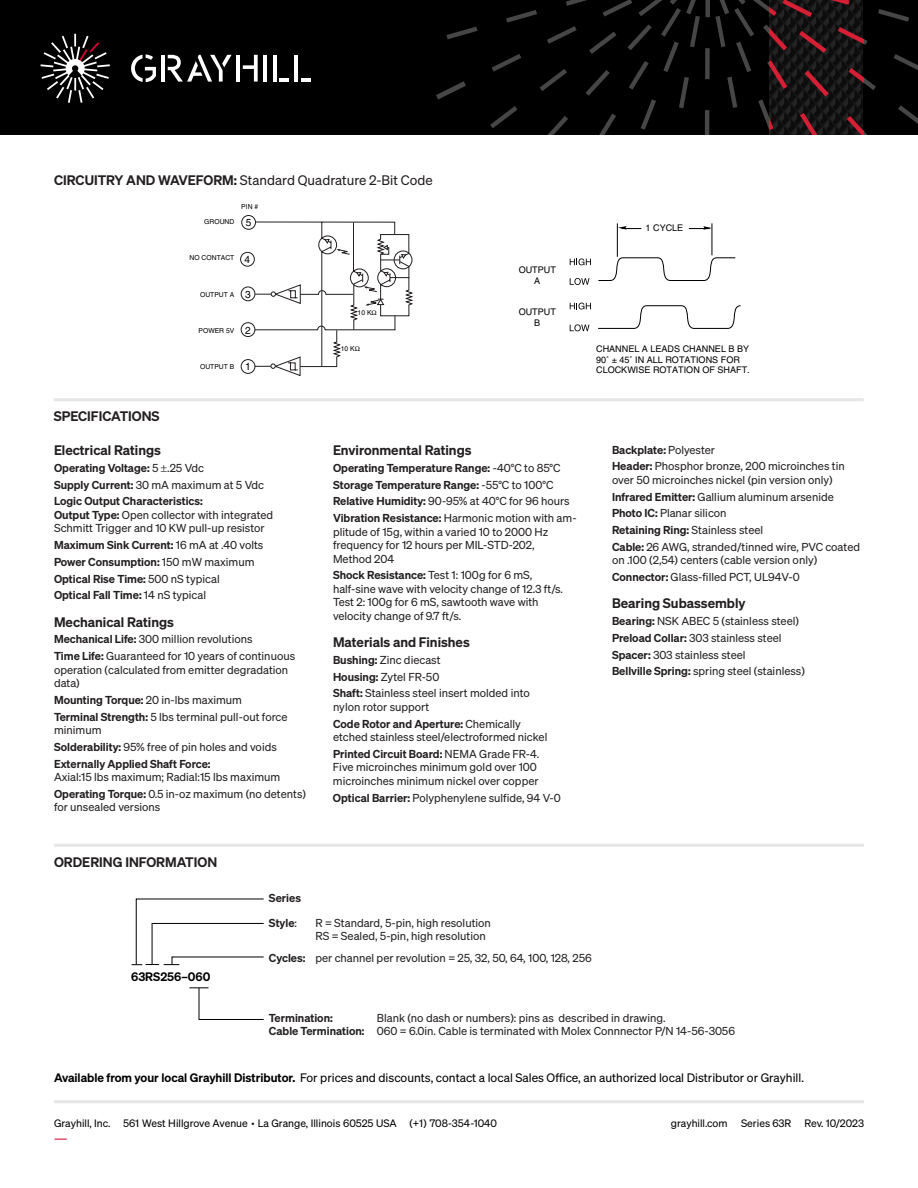
<style>
.page{position:relative;width:918px;height:1188px;background:#fff}
.page>*{position:absolute;margin:0;border:0;box-sizing:border-box;transform-origin:0 0}
.t1{font:600 13.5px "Sohne";color:#231f20}
.t2{font:13.5px "Sohne Buch";color:#231f20}
.t3{font:13.5px "Sohne Buch";color:#d50032}
.t4{font:12px "Sohne Buch";color:#000}
.t5{font:600 12px "Sohne";color:#000}
.t6{font:11.25px/13.5px "Sohne Buch";color:#231f20}
.t7{font:600 11.25px "Sohne";color:#231f20}
.t8{font:10.5px "Sohne Buch";color:#000}
.t9{font:10.2px "Helvetica";color:#000}
.t10{font:9.15px/10.6px "Helvetica";color:#000;text-align:center}
.t11{font:6.75px "Helvetica";color:#000}
.s1{font-family:"Sohne";font-weight:600}
.s2{font-family:"Sohne Buch";font-weight:400}
.s3{font-size:7.5px}
</style>
<div class="page">
<hr style="left:54px;top:1100px;width:810px;height:3px;background:#e6e6e6">
<div style="left:0;top:0;width:918px;height:135px;background:#000"></div>
<svg style="left:447px;top:27px;width:31px;height:12px"></svg>
<svg style="left:436px;top:81px;width:30px;height:19px"></svg>
<svg style="left:490px;top:0;width:428px;height:135px"></svg>
<svg style="left:131px;top:54px;width:25px;height:28px"></svg>
<svg style="left:243px;top:55px;width:15px;height:27px"></svg>
<svg style="left:301px;top:78px;width:9px;height:4px"></svg>
<hr style="left:273px;top:55px;width:4px;height:27px;background:#fff">
<hr style="left:263px;top:55px;width:4px;height:27px;background:#fff">
<hr style="left:236px;top:55px;width:4px;height:27px;background:#fff">
<hr style="left:161px;top:55px;width:4px;height:27px;background:#fff">
<hr style="left:294px;top:55px;width:4px;height:27px;background:#fff">
<hr style="left:279px;top:78px;width:10px;height:4px;background:#fff">
<svg style="left:168px;top:55px;width:64px;height:27px"></svg>
<svg style="left:41px;top:34px;width:69px;height:69px"></svg>
<svg style="left:598px;top:257px;width:143px;height:72px"></svg>
<hr style="left:617px;top:223px;width:1px;height:34px;background:#000">
<hr style="left:712px;top:223px;width:1px;height:32px;background:#000">
<svg style="left:570px;top:258px;width:21px;height:7px"></svg>
<svg style="left:570px;top:278px;width:20px;height:7px"></svg>
<svg style="left:570px;top:303px;width:21px;height:6px"></svg>
<svg style="left:570px;top:324px;width:20px;height:7px"></svg>
<svg style="left:618px;top:226px;width:23px;height:4px"></svg>
<svg style="left:689px;top:226px;width:23px;height:4px"></svg>
<div style="left:241px;top:215px;width:15px;height:15px;border:1px solid #231f20;border-radius:50%"></div>
<div style="left:240px;top:252px;width:15px;height:14px;border:1px solid #231f20;border-radius:50%"></div>
<hr style="left:54px;top:398px;width:810px;height:3px;background:#e6e6e6">
<hr style="left:54px;top:844px;width:810px;height:3px;background:#e6e6e6">
<svg style="left:189px;top:987px;width:75px;height:33px"></svg>
<svg style="left:132px;top:898px;width:132px;height:67px"></svg>
<svg style="left:241px;top:221px;width:173px;height:155px"></svg>
<p class="t2" style="left:54px;top:172px;width:380px"><span class="s1">CIRCUITRY AND WAVEFORM:</span> Standard Quadrature 2-Bit Code</p>
<p class="t11" style="left:241px;top:202px;width:18px">PIN #</p>
<p class="t1" style="left:54px;top:408px;width:107px">SPECIFICATIONS</p>
<p class="t11" style="left:204px;top:218px;width:32px">GROUND</p>
<p class="t11" style="left:190px;top:254px;width:46px">NO CONTACT</p>
<p class="t11" style="left:200px;top:290px;width:36px">OUTPUT A</p>
<p class="t11" style="left:199px;top:327px;width:37px">POWER 5V</p>
<p class="t11" style="left:200px;top:363px;width:36px">OUTPUT B</p>
<p class="t9" style="left:246px;top:217px;width:7px">5</p>
<p class="t9" style="left:245px;top:254px;width:7px">4</p>
<p class="t9" style="left:245px;top:288px;width:7px">3</p>
<p class="t9" style="left:245px;top:324px;width:7px">2</p>
<p class="t9" style="left:245px;top:361px;width:7px">1</p>
<p class="t1" style="left:54px;top:442px;width:108px">Electrical Ratings</p>
<p class="t7" style="left:54px;top:461px;width:152px">Operating Voltage: <span class="s2">5 .25 Vdc</span></p>
<p class="t6" style="left:54px;top:477px;width:212px"><span class="s1">Supply Current:</span> 30 mA maximum at 5 Vdc</p>
<p class="t6" style="left:54px;top:494px;width:221px"><span class="s1">Logic Output Characteristics:<br>Output Type:</span> Open collector with integrated<br>Schmitt Trigger and 10 KW pull-up resistor</p>
<p class="t7" style="left:54px;top:538px;width:211px">Maximum Sink Current: <span class="s2">16 mA at .40 volts</span></p>
<p class="t7" style="left:54px;top:554px;width:202px">Power Consumption: <span class="s2">150 mW maximum</span></p>
<p class="t7" style="left:54px;top:571px;width:167px">Optical Rise Time: <span class="s2">500 nS typical</span></p>
<p class="t7" style="left:54px;top:588px;width:154px">Optical Fall Time: <span class="s2">14 nS typical</span></p>
<p class="t1" style="left:54px;top:613px;width:122px">Mechanical Ratings</p>
<p class="t6" style="left:54px;top:632px;width:200px"><span class="s1">Mechanical Life:</span> 300 million revolutions</p>
<p class="t6" style="left:54px;top:649px;width:243px"><span class="s1">Time Life:</span> Guaranteed for 10 years of continuous operation (calculated from emitter degradation data)</p>
<p class="t7" style="left:54px;top:692px;width:190px">Mounting Torque: <span class="s2">20 in-lbs maximum</span></p>
<p class="t6" style="left:54px;top:709px;width:235px"><span class="s1">Terminal Strength:</span> 5 lbs terminal pull-out force minimum</p>
<p class="t6" style="left:54px;top:740px;width:224px"><span class="s1">Solderability:</span> 95% free of pin holes and voids</p>
<p class="t6" style="left:54px;top:756px;width:228px"><span class="s1">Externally Applied Shaft Force:<br></span>Axial:15 lbs maximum; Radial:15 lbs maximum</p>
<p class="t6" style="left:54px;top:787px;width:254px"><span class="s1">Operating Torque:</span> 0.5 in-oz maximum (no detents) for unsealed versions</p>
<p class="t1" style="left:54px;top:853px;width:165px">ORDERING INFORMATION</p>
<p class="t7" style="left:269px;top:891px;width:34px">Series</p>
<p class="t11" style="left:358px;top:308px;width:15px">10 K</p>
<p class="t11" style="left:341px;top:345px;width:15px">10 K</p>
<p class="t10" style="left:519px;top:265px;width:39px">OUTPUT<br>A</p>
<p class="t10" style="left:519px;top:307px;width:39px">OUTPUT<br>B</p>
<p class="t1" style="left:333px;top:442px;width:140px">Environmental Ratings</p>
<p class="t7" style="left:333px;top:461px;width:229px">Operating Temperature Range: <span class="s2">-40°C to 85°C</span></p>
<p class="t7" style="left:333px;top:477px;width:222px">Storage Temperature Range: <span class="s2">-55°C to 100°C</span></p>
<p class="t6" style="left:333px;top:494px;width:238px"><span class="s1">Relative Humidity:</span> 90-95% at 40°C for 96 hours</p>
<p class="t6" style="left:333px;top:511px;width:245px"><span class="s1">Vibration Resistance:</span> Harmonic motion with am&shy;plitude of 15g, within a varied 10 to 2000 Hz frequency for 12 hours per MIL-STD-202,<br>Method 204</p>
<p class="t6" style="left:333px;top:568px;width:232px"><span class="s1">Shock Resistance:</span> Test 1: 100g for 6 mS, half-sine wave with velocity change of 12.3 ft/s.<br>Test 2: 100g for 6 mS, sawtooth wave with velocity change of 9.7 ft/s.</p>
<p class="t1" style="left:333px;top:634px;width:138px">Materials and Finishes</p>
<p class="t6" style="left:333px;top:653px;width:109px"><span class="s1">Bushing:</span> Zinc diecast</p>
<p class="t6" style="left:333px;top:669px;width:108px"><span class="s1">Housing:</span> Zytel FR-50</p>
<p class="t6" style="left:333px;top:686px;width:198px"><span class="s1">Shaft:</span> Stainless steel insert molded into nylon rotor support</p>
<p class="t6" style="left:333px;top:716px;width:216px"><span class="s1">Code Rotor and Aperture:</span> Chemically etched stainless steel/electroformed nickel</p>
<p class="t6" style="left:333px;top:747px;width:208px"><span class="s1">Printed Circuit Board:</span> NEMA Grade FR-4.<br>Five microinches minimum gold over 100 microinches minimum nickel over copper</p>
<p class="t6" style="left:333px;top:790px;width:229px"><span class="s1">Optical Barrier:</span> Polyphenylene sulfide, 94 V-0</p>
<p class="t7" style="left:269px;top:916px;width:30px">Style<span class="s2">:</span></p>
<p class="t6" style="left:315px;top:916px;width:177px">R = Standard, 5-pin, high resolution</p>
<p class="t6" style="left:315px;top:929px;width:172px">RS = Sealed, 5-pin, high resolution</p>
<p class="t10" style="left:646px;top:222px;width:39px">1 CYCLE</p>
<p class="t10" style="left:596px;top:344px;width:155px;text-align:left">CHANNEL A LEADS CHANNEL B BY<br>90˚ ± 45˚ IN ALL ROTATIONS FOR<br>CLOCKWISE ROTATION OF SHAFT.</p>
<p class="t7" style="left:612px;top:442px;width:105px">Backplate: <span class="s2">Polyester</span></p>
<p class="t6" style="left:612px;top:459px;width:234px"><span class="s1">Header:</span> Phosphor bronze, 200 microinches tin over 50 microinches nickel (pin version only)</p>
<p class="t6" style="left:612px;top:489px;width:223px"><span class="s1">Infrared Emitter:</span> Gallium aluminum arsenide</p>
<p class="t6" style="left:612px;top:506px;width:116px"><span class="s1">Photo IC:</span> Planar silicon</p>
<p class="t7" style="left:612px;top:523px;width:153px">Retaining Ring: <span class="s2">Stainless steel</span></p>
<p class="t6" style="left:612px;top:540px;width:250px"><span class="s1">Cable:</span> 26 AWG, stranded/tinned wire, PVC coated on .100 (2,54) centers (cable version only)</p>
<p class="t6" style="left:612px;top:570px;width:189px"><span class="s1">Connector:</span> Glass-filled PCT, UL94V-0</p>
<p class="t1" style="left:612px;top:595px;width:135px">Bearing Subassembly</p>
<p class="t6" style="left:612px;top:614px;width:189px"><span class="s1">Bearing:</span> NSK ABEC 5 (stainless steel)</p>
<p class="t6" style="left:612px;top:631px;width:171px"><span class="s1">Preload Collar:</span> 303 stainless steel</p>
<p class="t6" style="left:612px;top:647px;width:135px"><span class="s1">Spacer:</span> 303 stainless steel</p>
<p class="t6" style="left:612px;top:664px;width:194px"><span class="s1">Bellville Spring:</span> spring steel (stainless)</p>
<p class="t5" style="left:131px;top:968px;width:81px">63RS256–060</p>
<p class="t6" style="left:269px;top:951px;width:324px"><span class="s1">Cycles:</span> per channel per revolution = 25, 32, 50, 64, 100, 128, 256</p>
<p class="t7" style="left:269px;top:1011px;width:65px">Termination:</p>
<p class="t6" style="left:377px;top:1011px;width:290px">Blank (no dash or numbers): pins as described in drawing.</p>
<p class="t6" style="left:269px;top:1024px;width:468px"><span class="s1">Cable Termination:</span> 060 = 6.0in. Cable is terminated with Molex Connnector P/N 14-56-3056</p>
<p class="t4" style="left:54px;top:1070px;width:752px"><span class="s1">Available from your local Grayhill Distributor.</span> For prices and discounts, contact a local Sales Office, an authorized local Distributor or Grayhill.</p>
<p class="t8" style="left:54px;top:1117px;width:445px">Grayhill, Inc. 561 West Hillgrove Avenue <span class="s3">•</span> La Grange, Illinois 60525 USA (+1) 708-354-1040</p>
<p class="t8" style="left:671px;top:1117px;width:58px">grayhill.com</p>
<p class="t8" style="left:741px;top:1117px;width:52px">Series 63R</p>
<p class="t8" style="left:805px;top:1117px;width:61px">Rev. 10/2023</p>
<p class="t3" style="left:54px;top:1130px;width:15px">—</p>
</div>
